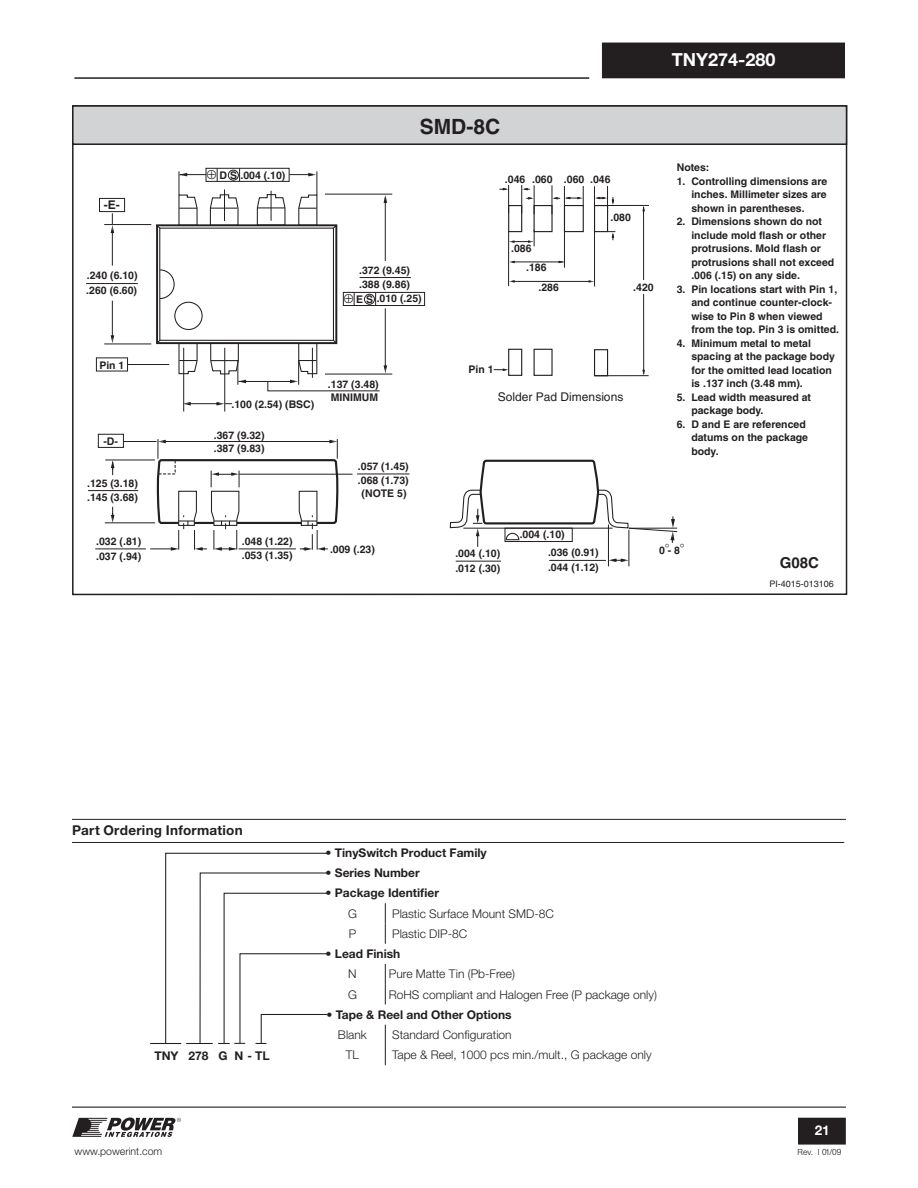
<style>
.page{position:relative;width:918px;height:1188px;background:#fff}
.page>*{position:absolute;margin:0;border:0;box-sizing:border-box;transform-origin:0 0}
.t1{font:700 21px "Helvetica";color:#231f20}
.t2{font:700 18px "Helvetica Neue LT Std";color:#fff}
.t3{font:700 15px "Helvetica";color:#231f20}
.t4{font:700 13.5px "Helvetica Neue LT Std";letter-spacing:.02em;color:#231f20}
.t5{font:700 13.5px "Helvetica Neue LT Std";color:#fff}
.t6{font:300 12px "Helvetica Neue LT Std";color:#231f20}
.t7{font:700 12px "Helvetica Neue LT Std";color:#231f20}
.t8{font:12px "Helvetica";color:#231f20}
.t9{font:700 12px "Helvetica";color:#231f20}
.t10{font:700 10.5px/13.5px "Helvetica";color:#231f20}
.t11{font:300 10.5px "Helvetica Neue LT Std";color:#231f20}
.t12{font:9px "Helvetica";color:#231f20}
.t13{font:300 8.55px "Helvetica BQ";color:#231f20}
.s1{font-family:"Helvetica"}
</style>
<div class="page">
<hr style="left:72px;top:1107px;width:774px;height:1px;background:#231f20">
<hr style="left:74px;top:77px;width:515px;height:2px;background:#231f20">
<div style="left:799px;top:1118px;width:46px;height:26px;background:#231f20"></div>
<div style="left:798px;top:1118px;width:48px;height:27px;border:2px solid #231f20"></div>
<div style="left:603px;top:43px;width:241px;height:35px;background:#231f20"></div>
<svg style="left:72px;top:1118px;width:109px;height:19px"></svg>
<div style="left:73px;top:106px;width:774px;height:38px;background:#d1d3d4"></div>
<div style="left:72px;top:105px;width:775px;height:40px;border:2px solid #231f20"></div>
<svg style="left:609px;top:558px;width:20px;height:4px"></svg>
<hr style="left:608px;top:524px;width:1px;height:42px;background:#231f20">
<hr style="left:629px;top:530px;width:1px;height:36px;background:#231f20">
<hr style="left:456px;top:561px;width:45px;height:1px;background:#231f20">
<hr style="left:549px;top:560px;width:57px;height:1px;background:#231f20">
<div style="left:98px;top:434px;width:26px;height:14px;border:1px solid #231f20"></div>
<hr style="left:123px;top:441px;width:33px;height:1px;background:#231f20">
<hr style="left:95px;top:549px;width:51px;height:1px;background:#231f20">
<hr style="left:88px;top:490px;width:50px;height:1px;background:#231f20">
<svg style="left:111px;top:461px;width:3px;height:14px"></svg>
<hr style="left:105px;top:460px;width:50px;height:1px;background:#231f20">
<hr style="left:105px;top:523px;width:50px;height:1px;background:#231f20">
<svg style="left:111px;top:507px;width:3px;height:16px"></svg>
<svg style="left:150px;top:439px;width:189px;height:112px"></svg>
<hr style="left:239px;top:474px;width:114px;height:1px;background:#231f20">
<hr style="left:357px;top:474px;width:52px;height:1px;background:#231f20">
<hr style="left:360px;top:277px;width:51px;height:1px;background:#231f20">
<hr style="left:86px;top:283px;width:52px;height:1px;background:#231f20">
<svg style="left:184px;top:402px;width:48px;height:4px"></svg>
<hr style="left:112px;top:232px;width:1px;height:34px;background:#231f20">
<svg style="left:111px;top:213px;width:3px;height:20px"></svg>
<svg style="left:111px;top:335px;width:3px;height:8px"></svg>
<hr style="left:104px;top:224px;width:47px;height:1px;background:#231f20">
<hr style="left:104px;top:344px;width:47px;height:1px;background:#231f20">
<hr style="left:112px;top:301px;width:1px;height:37px;background:#231f20">
<hr style="left:325px;top:374px;width:67px;height:1px;background:#231f20">
<div style="left:96px;top:358px;width:32px;height:13px;border:1px solid #231f20"></div>
<div style="left:99px;top:198px;width:26px;height:14px;border:1px solid #231f20"></div>
<hr style="left:325px;top:194px;width:67px;height:1px;background:#231f20">
<div style="left:343px;top:292px;width:82px;height:14px;border:1px solid #231f20"></div>
<hr style="left:128px;top:364px;width:41px;height:1px;background:#231f20">
<hr style="left:183px;top:348px;width:1px;height:64px;background:#231f20">
<hr style="left:224px;top:348px;width:1px;height:64px;background:#231f20">
<div style="left:594px;top:205px;width:14px;height:27px;border:1px solid #231f20"></div>
<div style="left:594px;top:349px;width:14px;height:27px;border:1px solid #231f20"></div>
<div style="left:508px;top:205px;width:14px;height:27px;border:1px solid #231f20"></div>
<div style="left:534px;top:205px;width:19px;height:27px;border:1px solid #231f20"></div>
<div style="left:508px;top:349px;width:14px;height:27px;border:1px solid #231f20"></div>
<div style="left:534px;top:349px;width:19px;height:27px;border:1px solid #231f20"></div>
<div style="left:564px;top:205px;width:20px;height:27px;border:1px solid #231f20"></div>
<hr style="left:508px;top:232px;width:1px;height:54px;background:#231f20">
<hr style="left:564px;top:232px;width:1px;height:36px;background:#231f20">
<hr style="left:594px;top:186px;width:1px;height:101px;background:#231f20">
<hr style="left:643px;top:294px;width:1px;height:80px;background:#231f20">
<hr style="left:643px;top:207px;width:1px;height:73px;background:#231f20">
<hr style="left:512px;top:281px;width:78px;height:1px;background:#231f20">
<hr style="left:595px;top:205px;width:54px;height:1px;background:#231f20">
<svg style="left:509px;top:280px;width:6px;height:3px"></svg>
<hr style="left:514px;top:262px;width:49px;height:1px;background:#231f20">
<svg style="left:509px;top:230px;width:26px;height:16px"></svg>
<svg style="left:552px;top:185px;width:32px;height:29px"></svg>
<svg style="left:521px;top:185px;width:14px;height:29px"></svg>
<svg style="left:499px;top:185px;width:10px;height:28px"></svg>
<svg style="left:494px;top:368px;width:14px;height:3px"></svg>
<hr style="left:595px;top:375px;width:54px;height:1px;background:#231f20">
<svg style="left:608px;top:231px;width:7px;height:9px"></svg>
<svg style="left:595px;top:186px;width:19px;height:29px"></svg>
<hr style="left:72px;top:819px;width:774px;height:1px;background:#231f20">
<hr style="left:72px;top:842px;width:772px;height:1px;background:#231f20">
<svg style="left:385px;top:903px;width:1px;height:41px"></svg>
<svg style="left:385px;top:964px;width:1px;height:40px"></svg>
<svg style="left:385px;top:1025px;width:1px;height:40px"></svg>
<hr style="left:150px;top:1043px;width:31px;height:1px;background:#231f20">
<svg style="left:165px;top:852px;width:164px;height:192px"></svg>
<svg style="left:449px;top:459px;width:229px;height:88px"></svg>
<svg style="left:156px;top:168px;width:231px;height:223px"></svg>
<p class="t9" style="left:104px;top:201px;width:17px">-E-</p>
<p class="t10" style="left:87px;top:270px;width:52px">.240 (6.10)</p>
<p class="t10" style="left:86px;top:285px;width:52px">.260 (6.60)</p>
<p class="t10" style="left:99px;top:359px;width:27px">Pin 1</p>
<p class="t10" style="left:103px;top:435px;width:16px">-D-</p>
<p class="t10" style="left:87px;top:477px;width:52px;line-height:14.5px">.125 (3.18) .145 (3.68)</p>
<p class="t10" style="left:96px;top:534px;width:46px;line-height:15px">.032 (.81) .037 (.94)</p>
<h2 class="t2" style="left:672px;top:53px;width:105px">TNY274-280</h2>
<p class="t10" style="left:207px;top:170px;width:80px">⊕ D S .004 (.10)</p>
<p class="t10" style="left:231px;top:398px;width:84px">.100 (2.54) (BSC)</p>
<p class="t10" style="left:214px;top:429px;width:52px">.367 (9.32) .387 (9.83)</p>
<p class="t10" style="left:242px;top:535px;width:52px">.048 (1.22)</p>
<p class="t10" style="left:242px;top:550px;width:52px">.053 (1.35)</p>
<h1 class="t1" style="left:420px;top:119px;width:82px">SMD-8C</h1>
<p class="t10" style="left:505px;top:174px;width:107px">.046 .060 .060 .046</p>
<p class="t10" style="left:359px;top:265px;width:52px">.372 (9.45)</p>
<p class="t10" style="left:359px;top:278px;width:52px">.388 (9.86)</p>
<p class="t10" style="left:356px;top:293px;width:67px">E S .010 (.25)</p>
<p class="t10" style="left:328px;top:378px;width:52px">.137 (3.48)<br>MINIMUM</p>
<p class="t10" style="left:358px;top:461px;width:52px;text-align:center">.057 (1.45) .068 (1.73) (NOTE 5)</p>
<p class="t10" style="left:526px;top:240px;width:22px;line-height:18.9px;text-indent:-15px">.086 .186</p>
<p class="t10" style="left:538px;top:282px;width:22px">.286</p>
<p class="t10" style="left:468px;top:364px;width:27px">Pin 1</p>
<p class="t10" style="left:610px;top:212px;width:22px">.080</p>
<p class="t10" style="left:633px;top:282px;width:22px">.420</p>
<p class="t8" style="left:498px;top:393px;width:127px">Solder Pad Dimensions</p>
<p class="t10" style="left:520px;top:529px;width:46px">.004 (.10)</p>
<p class="t10" style="left:677px;top:162px;width:34px">Notes:</p>
<p class="t10" style="left:691px;top:175px;width:137px;text-align:justify;text-indent:-15px">1. Controlling dimensions are inches. Millimeter sizes are shown in parentheses.</p>
<p class="t10" style="left:691px;top:216px;width:144px;text-indent:-15px">2. Dimensions shown do not include mold flash or other protrusions. Mold flash or protrusions shall not exceed .006 (.15) on any side.</p>
<p class="t10" style="left:691px;top:283px;width:149px;text-indent:-15px">3. Pin locations start with Pin 1, and continue counter-clock&shy;wise to Pin 8 when viewed from the top. Pin 3 is omitted.</p>
<p class="t10" style="left:691px;top:337px;width:145px;text-indent:-15px">4. Minimum metal to metal spacing at the package body for the omitted lead location is .137 inch (3.48 mm).</p>
<p class="t10" style="left:691px;top:391px;width:121px;text-indent:-15px">5. Lead width measured at package body.</p>
<p class="t10" style="left:691px;top:418px;width:118px;text-indent:-15px">6. D and E are referenced datums on the package body.</p>
<p class="t10" style="left:330px;top:543px;width:46px">.009 (.23)</p>
<p class="t10" style="left:455px;top:547px;width:46px;line-height:14.5px">.004 (.10) .012 (.30)</p>
<p class="t10" style="left:548px;top:546px;width:52px;line-height:14.7px">.036 (0.91) .044 (1.12)</p>
<p class="t10" style="left:659px;top:545px;width:22px">0 - 8</p>
<h3 class="t3" style="left:780px;top:557px;width:41px">G08C</h3>
<p class="t12" style="left:769px;top:581px;width:66px">PI-4015-013106</p>
<p class="t4" style="left:72px;top:825px;width:172px">Part Ordering Information</p>
<p class="t7" style="left:326px;top:848px;width:163px">• TinySwitch Product Family</p>
<p class="t7" style="left:326px;top:869px;width:96px">• Series Number</p>
<p class="t7" style="left:326px;top:889px;width:115px">• Package Identifier</p>
<p class="t6" style="left:348px;top:909px;width:10px">G</p>
<p class="t6" style="left:392px;top:909px;width:163px">Plastic Surface Mount SMD-8C</p>
<p class="t6" style="left:349px;top:929px;width:9px">P</p>
<p class="t6" style="left:392px;top:929px;width:77px">Plastic DIP-8C</p>
<p class="t7" style="left:326px;top:950px;width:76px">• Lead Finish</p>
<p class="t6" style="left:348px;top:970px;width:10px">N</p>
<p class="t6" style="left:389px;top:970px;width:128px">Pure Matte Tin (Pb-Free)</p>
<p class="t6" style="left:348px;top:990px;width:10px">G</p>
<p class="t6" style="left:389px;top:990px;width:270px">RoHS compliant and Halogen Free (P package only)</p>
<p class="t7" style="left:326px;top:1010px;width:187px">• Tape &amp; Reel and Other Options</p>
<p class="t6" style="left:338px;top:1031px;width:30px">Blank</p>
<p class="t6" style="left:392px;top:1031px;width:121px">Standard Configuration</p>
<p class="t7" style="left:154px;top:1051px;width:117px">TNY 278 G N <span class="s1">- TL</span></p>
<p class="t6" style="left:346px;top:1051px;width:15px">TL</p>
<p class="t6" style="left:392px;top:1051px;width:261px">Tape &amp; Reel, 1000 pcs min./mult., G package only</p>
<p class="t11" style="left:75px;top:1147px;width:89px">www.powerint.com</p>
<p class="t5" style="left:815px;top:1126px;width:17px">21</p>
<p class="t13" style="left:798px;top:1149px;width:45px">Rev. I 01/09</p>
</div>
